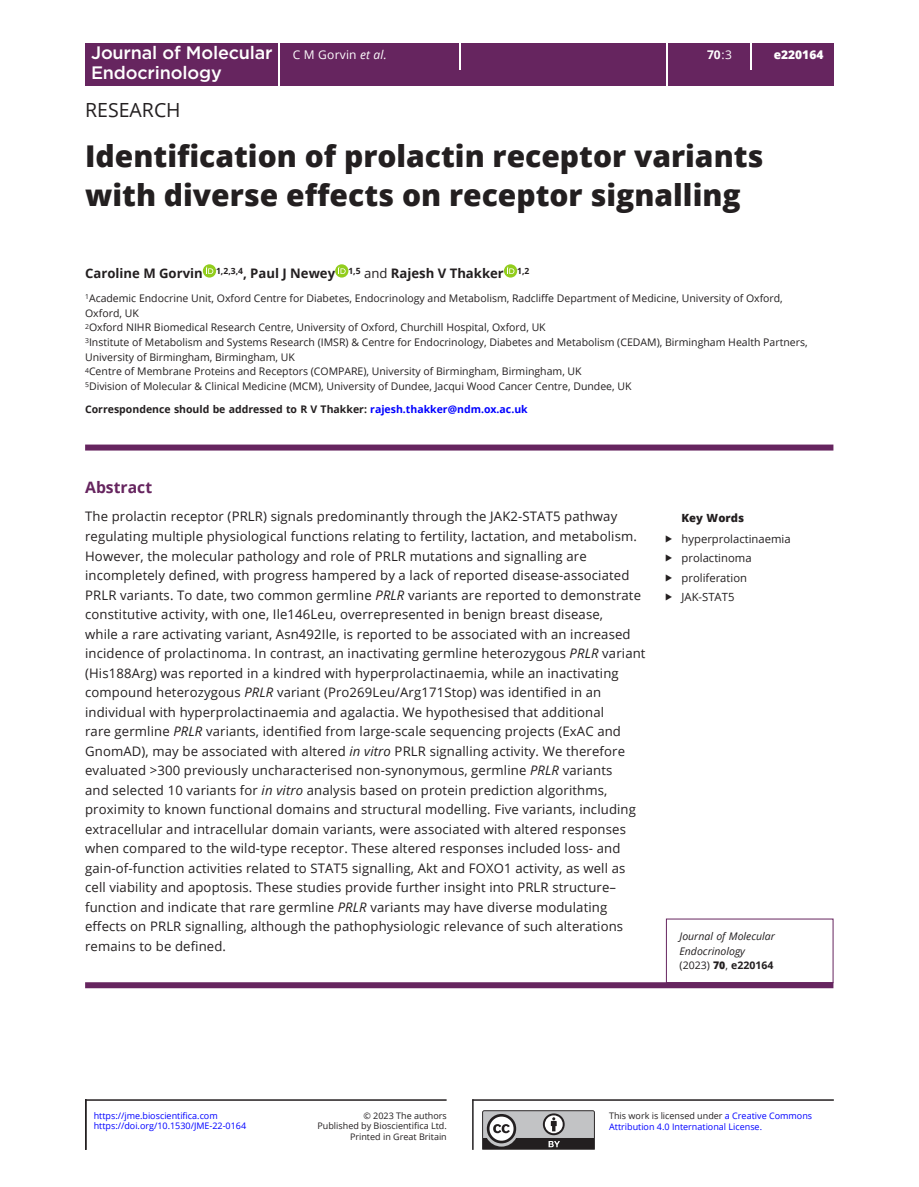
<style>
.page{position:relative;width:919px;height:1187px;background:#fff}
.page>*{position:absolute;margin:0;border:0;box-sizing:border-box;transform-origin:0 0}
.CT{font:800 30px/39px "Open Sans";color:#231f20}
.AT{font:19.5px "Open Sans";color:#231f20}
.t1{font:500 18px/19.5px "Gotham";letter-spacing:-.01em;color:#fff}
.ABS_H{font:700 15.75px "Open Sans";color:#66255f}
.ABS_TXT_L{font:13.2px/19.5px "Open Sans";letter-spacing:.01em;color:#231f20}
.AU{font:700 13.2px "Open Sans";color:#231f20}
.t2{font:800 12px "Open Sans";color:#fff}
.t3{font:700 12px "Open Sans";color:#fff}
.t4{font:11.25px "Open Sans";color:#231f20}
.Keywords_Head{font:800 11.25px "Open Sans";color:#231f20}
.Address{font:10.5px/14.7px "Open Sans";color:#231f20}
.Corres{font:700 10.5px "Open Sans";color:#231f20}
.Corres-2{font:italic 10.5px/14.7px "Open Sans";color:#231f20}
.t5{font:9px/10.8px "Open Sans";color:#00f}
.t6{font:9px/10.5px "Open Sans";color:#231f20;text-align:right}
.s1{font-family:"Open Sans";font-weight:400;font-size:12px}
.s2{font-family:"Open Sans";font-weight:400;font-style:italic;font-size:12px}
.s3{font-weight:400}
.s4{color:#00f}
.s5{font-style:italic}
.s6{font-style:normal}
.s7{font-weight:800;font-style:normal}
.s8{font-weight:700;font-style:normal}
.s9{color:#231f20}
</style>
<div class="page">
<div style="left:85px;top:43px;width:748px;height:42px;background:#66255f"></div>
<hr style="left:278px;top:43px;width:1px;height:42px;background:#fff">
<hr style="left:666px;top:43px;width:1px;height:42px;background:#fff">
<svg style="left:459px;top:43px;width:1px;height:27px"></svg>
<svg style="left:750px;top:43px;width:1px;height:27px"></svg>
<div style="left:85px;top:444px;width:748px;height:6px;background:#66255f"></div>
<div style="left:85px;top:982px;width:748px;height:6px;background:#66255f"></div>
<div style="left:203px;top:264px;width:13px;height:13px;background:#92cd1d;border-radius:50%"></div>
<svg style="left:206px;top:267px;width:7px;height:7px"></svg>
<svg style="left:335px;top:264px;width:13px;height:13px"></svg>
<svg style="left:338px;top:267px;width:7px;height:7px"></svg>
<svg style="left:504px;top:264px;width:13px;height:13px"></svg>
<svg style="left:507px;top:267px;width:7px;height:7px"></svg>
<svg style="left:482px;top:1110px;width:113px;height:39px;background:#8e8d8e"></svg>
<hr style="left:85px;top:1099px;width:361px;height:1px;background:#231f20">
<hr style="left:85px;top:1099px;width:1px;height:50px;background:#231f20">
<hr style="left:472px;top:1099px;width:1px;height:50px;background:#231f20">
<hr style="left:472px;top:1099px;width:361px;height:1px;background:#231f20">
<h3 class="t1" style="left:91px;top:43px;width:297px">Journal of Molecular <span class="s1">C M Gorvin</span> <span class="s2">et al.<br></span>Endocrinology</h3>
<p class="t3" style="left:707px;top:46px;width:26px">70<span class="s3">:3</span></p>
<p class="t2" style="left:773px;top:46px;width:51px">e220164</p>
<p class="AT" style="left:85px;top:96px;width:97px">RESEARCH</p>
<p class="CT" style="left:85px;top:134px;width:680px">Identification of prolactin receptor variants with diverse effects on receptor signalling</p>
<p class="AU" style="left:85px;top:263px;width:446px">Caroline M Gorvin <sup>1,2,3,4</sup>, Paul J Newey <sup>1,5</sup> <span class="s3">and</span> Rajesh V Thakker <sup>1,2</sup></p>
<p class="Address" style="left:85px;top:290px;width:699px"><sup>1</sup>Academic Endocrine Unit, Oxford Centre for Diabetes, Endocrinology and Metabolism, Radcliffe Department of Medicine, University of Oxford,<br>Oxford, UK</p>
<p class="Address" style="left:85px;top:320px;width:462px"><sup>2</sup>Oxford NIHR Biomedical Research Centre, University of Oxford, Churchill Hospital, Oxford, UK</p>
<p class="Address" style="left:85px;top:334px;width:724px"><sup>3</sup>Institute of Metabolism and Systems Research (IMSR) &amp; Centre for Endocrinology, Diabetes and Metabolism (CEDAM), Birmingham Health Partners,<br>University of Birmingham, Birmingham, UK</p>
<p class="Address" style="left:85px;top:363px;width:498px"><sup>4</sup>Centre of Membrane Proteins and Receptors (COMPARE), University of Birmingham, Birmingham, UK</p>
<p class="Address" style="left:85px;top:378px;width:548px"><sup>5</sup>Division of Molecular &amp; Clinical Medicine (MCM), University of Dundee, Jacqui Wood Cancer Centre, Dundee, UK</p>
<p class="Corres" style="left:85px;top:402px;width:444px">Correspondence should be addressed to R V Thakker: <span class="s4">rajesh.thakker@ndm.ox.ac.uk</span></p>
<p class="ABS_H" style="left:85px;top:476px;width:69px">Abstract</p>
<p class="ABS_TXT_L" style="left:85px;top:506px;width:562px">The prolactin receptor (PRLR) signals predominantly through the JAK2-STAT5 pathway regulating multiple physiological functions relating to fertility, lactation, and metabolism.<br>However, the molecular pathology and role of PRLR mutations and signalling are incompletely defined, with progress hampered by a lack of reported disease-associated PRLR variants. To date, two common germline <span class="s5">PRLR</span> variants are reported to demonstrate constitutive activity, with one, Ile146Leu, overrepresented in benign breast disease,<br>while a rare activating variant, Asn492Ile, is reported to be associated with an increased incidence of prolactinoma. In contrast, an inactivating germline heterozygous <span class="s5">PRLR</span> variant (His188Arg) was reported in a kindred with hyperprolactinaemia, while an inactivating compound heterozygous <span class="s5">PRLR</span> variant (Pro269Leu/Arg171Stop) was identified in an individual with hyperprolactinaemia and agalactia. We hypothesised that additional<br>rare germline <span class="s5">PRLR</span> variants, identified from large-scale sequencing projects (ExAC and GnomAD), may be associated with altered <span class="s5">in vitro</span> PRLR signalling activity. We therefore evaluated &gt;300 previously uncharacterised non-synonymous, germline <span class="s5">PRLR</span> variants<br>and selected 10 variants for <span class="s5">in vitro</span> analysis based on protein prediction algorithms, proximity to known functional domains and structural modelling. Five variants, including extracellular and intracellular domain variants, were associated with altered responses when compared to the wild-type receptor. These altered responses included loss- and gain-of-function activities related to STAT5 signalling, Akt and FOXO1 activity, as well as cell viability and apoptosis. These studies provide further insight into PRLR structure– function and indicate that rare germline <span class="s5">PRLR</span> variants may have diverse modulating effects on PRLR signalling, although the pathophysiologic relevance of such alterations remains to be defined.</p>
<p class="Keywords_Head" style="left:681px;top:509px;width:64px">Key Words</p>
<p class="t4" style="left:681px;top:531px;width:110px">hyperprolactinaemia</p>
<p class="t4" style="left:681px;top:550px;width:71px">prolactinoma</p>
<p class="t4" style="left:681px;top:570px;width:67px">proliferation</p>
<p class="t4" style="left:681px;top:589px;width:54px">JAK-STAT5</p>
<p class="Corres-2" style="left:679px;top:928px;width:97px">Journal of Molecular<br>Endocrinology <span class="s6">(2023)</span> <span class="s7">70</span><span class="s6">,</span> <span class="s8">e220164</span></p>
<p class="t5" style="left:94px;top:1109px;width:125px">https://jme.bioscientifica.com</p>
<p class="t6" style="left:317px;top:1109px;width:131px">© 2023 The authors<br>Published by Bioscientifica Ltd.<br>Printed in Great Britain</p>
<p class="t5" style="left:609px;top:1109px;width:204px"><span class="s9">This work is licensed under</span> a Creative Commons<br>Attribution 4.0 International License.</p>
<p class="t5" style="left:94px;top:1120px;width:154px">https://doi.org/10.1530/JME-22-0164</p>
</div>
